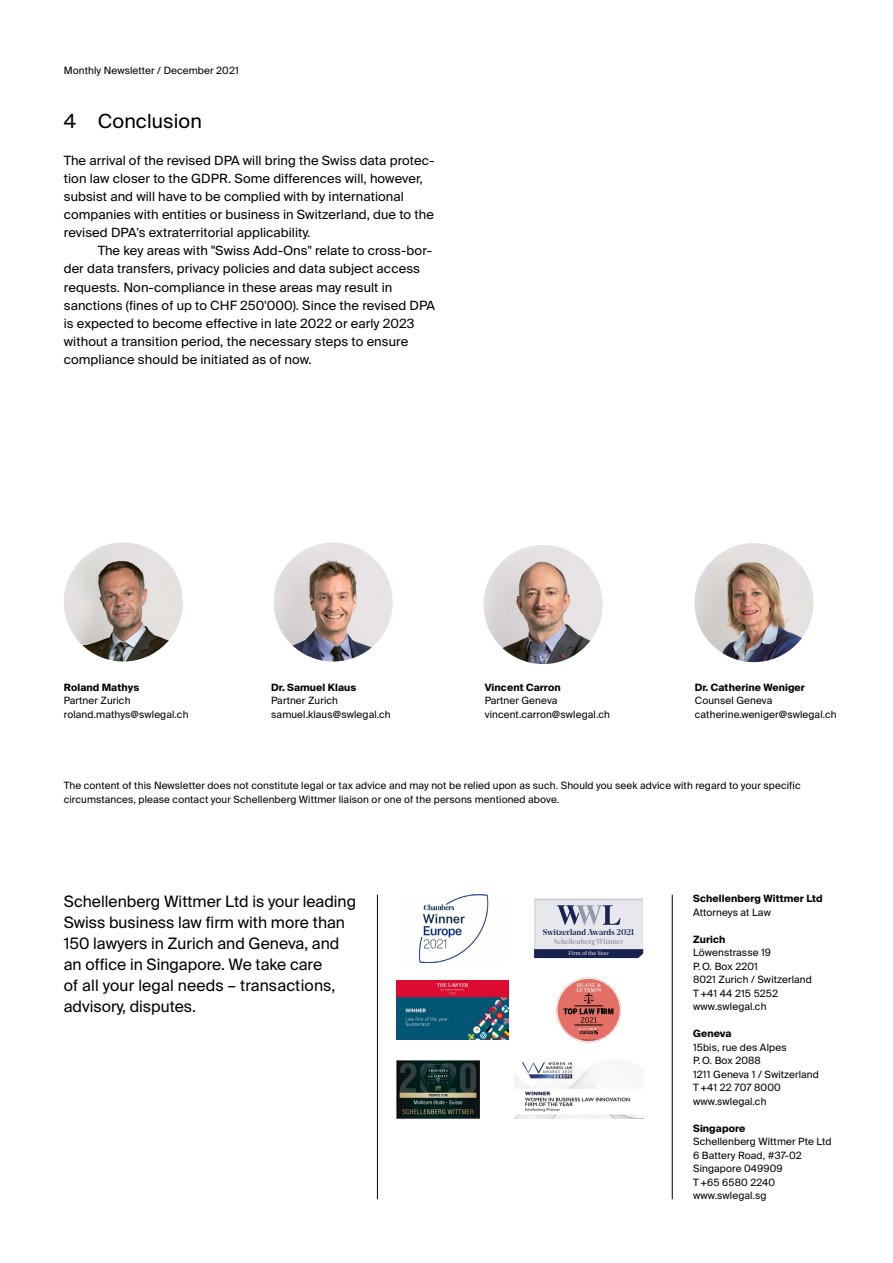
<style>
.page{position:relative;width:893px;height:1263px;background:#fff}
.page>*{position:absolute;margin:0;border:0;box-sizing:border-box;transform-origin:0 0}
.t1{font:19.5px "Suisse Intl";letter-spacing:.005em;color:#000}
.t2{font:15.75px/21px "Suisse Intl";color:#000}
.t3{font:12.75px/18.1px "Suisse Intl";letter-spacing:.005em;color:#000}
.t4{font:10.05px/13.5px "Suisse Intl";letter-spacing:.01em;color:#000}
.t5{font:700 10.05px "Suisse Intl";letter-spacing:.01em;color:#000}
.t6{font:500 8.4px "Noe Display";color:#19214f}
.t7{font:500 7.35px "Noe Display";color:#9597a9}
.t8{font:5.25px "IBM Plex Serif";letter-spacing:.01em;color:#fff}
</style>
<div class="page">
<hr style="left:672px;top:895px;width:1px;height:304px;background:#000">
<hr style="left:377px;top:895px;width:1px;height:304px;background:#000">
<img style="left:396px;top:981px;width:112px;height:58px">
<img style="left:514px;top:1062px;width:129px;height:57px">
<svg style="left:555px;top:977px;width:67px;height:66px"></svg>
<div style="left:555px;top:976px;width:67px;height:67px;border:1px solid #fff;border-radius:50%"></div>
<div style="left:557px;top:978px;width:64px;height:64px;border:1px solid #fff;border-radius:50%"></div>
<svg style="left:563px;top:983px;width:50px;height:58px"></svg>
<svg style="left:557px;top:905px;width:63px;height:20px"></svg>
<svg style="left:534px;top:949px;width:109px;height:9px"></svg>
<img style="left:396px;top:1060px;width:83px;height:59px">
<img style="left:418px;top:895px;width:71px;height:67px">
<img style="left:64px;top:542px;width:119px;height:119px;border-radius:60px">
<img style="left:274px;top:542px;width:119px;height:119px;border-radius:60px">
<img style="left:484px;top:545px;width:119px;height:119px;border-radius:60px">
<img style="left:694px;top:543px;width:119px;height:119px;border-radius:60px">
<p class="t4" style="left:64px;top:64px;width:176px">Monthly Newsletter / December 2021</p>
<h1 class="t1" style="left:64px;top:110px;width:140px">4 Conclusion</h1>
<p class="t3" style="left:64px;top:151px;width:372px">The arrival of the revised DPA will bring the Swiss data protec&shy;tion law closer to the GDPR. Some differences will, however, subsist and will have to be complied with by international companies with entities or business in Switzerland, due to the revised DPA's extraterritorial applicability.</p>
<p class="t3" style="left:64px;top:242px;width:373px;text-indent:34px">The key areas with "Swiss Add-Ons" relate to cross-bor&shy;der data transfers, privacy policies and data subject access requests. Non-compliance in these areas may result in sanctions (fines of up to CHF 250'000). Since the revised DPA is expected to become effective in late 2022 or early 2023 without a transition period, the necessary steps to ensure compliance should be initiated as of now.</p>
<p class="t5" style="left:64px;top:682px;width:77px">Roland Mathys</p>
<p class="t4" style="left:64px;top:694px;width:126px">Partner Zurich roland.mathys@swlegal.ch</p>
<p class="t5" style="left:271px;top:682px;width:86px">Dr. Samuel Klaus</p>
<p class="t4" style="left:271px;top:694px;width:121px">Partner Zurich samuel.klaus@swlegal.ch</p>
<p class="t5" style="left:485px;top:682px;width:77px">Vincent Carron</p>
<p class="t4" style="left:485px;top:694px;width:127px">Partner Geneva vincent.carron@swlegal.ch</p>
<p class="t5" style="left:695px;top:682px;width:112px">Dr. Catherine Weniger</p>
<p class="t4" style="left:695px;top:694px;width:143px">Counsel Geneva catherine.weniger@swlegal.ch</p>
<p class="t4" style="left:64px;top:779px;width:738px">The content of this Newsletter does not constitute legal or tax advice and may not be relied upon as such. Should you seek advice with regard to your specific circumstances, please contact your Schellenberg Wittmer liaison or one of the persons mentioned above.</p>
<h2 class="t2" style="left:64px;top:890px;width:294px">Schellenberg Wittmer Ltd is your leading Swiss business law firm with more than 150 lawyers in Zurich and Geneva, and an office in Singapore. We take care<br>of all your legal needs – transactions, advisory, disputes.</h2>
<p class="t5" style="left:693px;top:893px;width:131px">Schellenberg Wittmer Ltd</p>
<p class="t4" style="left:693px;top:905px;width:79px">Attorneys at Law</p>
<p class="t5" style="left:693px;top:933px;width:34px">Zurich</p>
<p class="t4" style="left:693px;top:946px;width:120px">Löwenstrasse 19<br>P.O. Box 2201<br>8021 Zurich / Switzerland<br>T+41 44 215 5252 www.swlegal.ch</p>
<p class="t5" style="left:693px;top:1028px;width:40px">Geneva</p>
<p class="t4" style="left:693px;top:1040px;width:127px">15bis, rue des Alpes<br>P.O. Box 2088<br>1211 Geneva 1 / Switzerland<br>T+41 22 707 8000 www.swlegal.ch</p>
<p class="t5" style="left:693px;top:1122px;width:54px">Singapore</p>
<p class="t4" style="left:693px;top:1135px;width:140px">Schellenberg Wittmer Pte Ltd<br>6 Battery Road, #37-02<br>Singapore 049909<br>T+65 6580 2240 www.swlegal.sg</p>
<p class="t6" style="left:543px;top:927px;width:93px">Switzerland Awards 2021</p>
<p class="t8" style="left:568px;top:949px;width:42px">Firm of the Year</p>
<p class="t7" style="left:554px;top:937px;width:71px">Schellenberg Wittmer</p>
</div>
